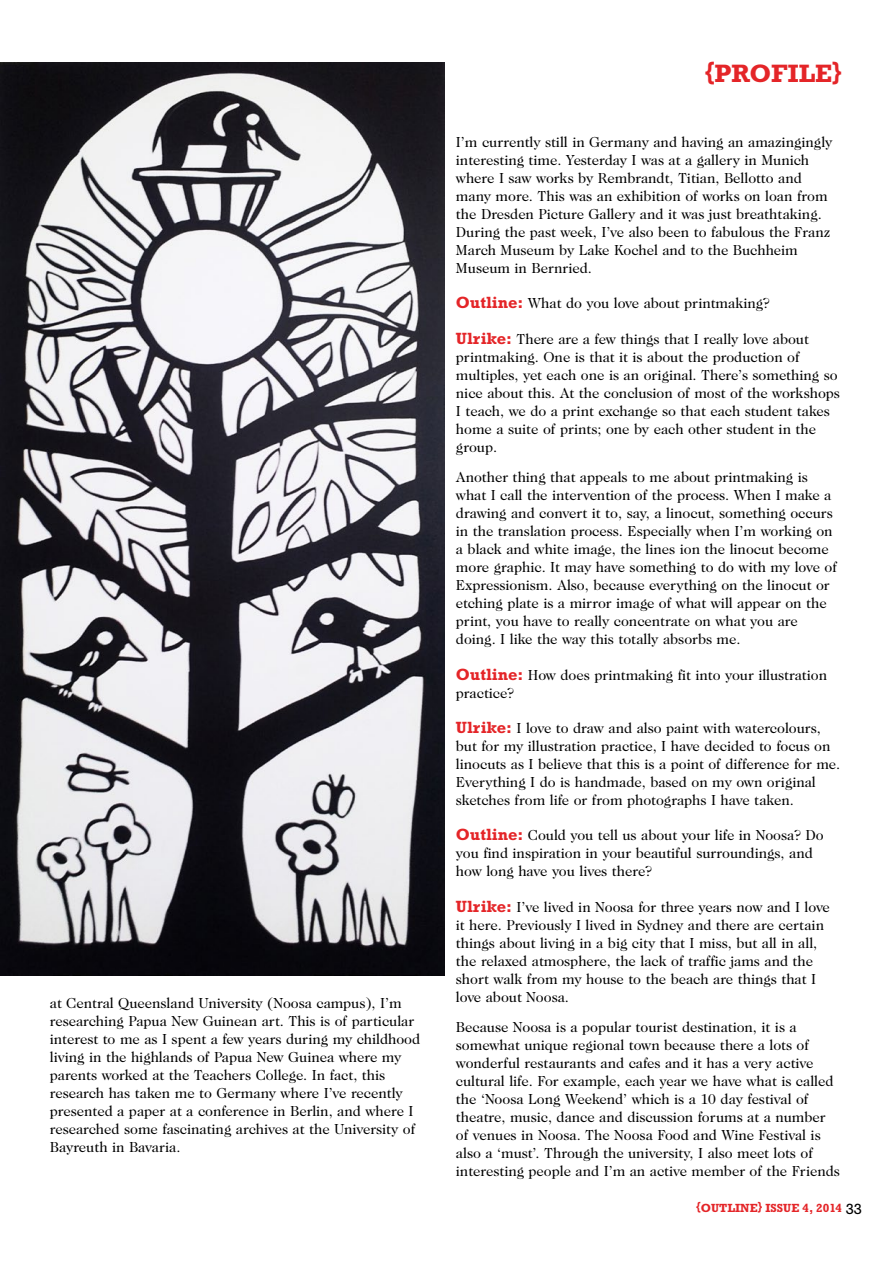
<style>
.page{position:relative;width:893px;height:1263px;background:#fff}
.page>*{position:absolute;margin:0;border:0;box-sizing:border-box;transform-origin:0 0}
.t1{font:700 25.5px "Rockwell";color:#e42528}
.t2{font:15px/18px "Caslon";color:#000}
.t3{font:15px "Rockwell";color:#000}
.t4{font:700 12px "Rockwell";color:#e42528}
.s1{font-family:"Rockwell";font-weight:700;font-size:16.5px;color:#e42528}
</style>
<div class="page">
<img style="left:0;top:62px;width:444px;height:913px">
<p class="t2" style="left:50px;top:994px;width:372px">at Central Queensland University (Noosa campus), I’m researching Papua New Guinean art. This is of particular interest to me as I spent a few years during my childhood living in the highlands of Papua New Guinea where my parents worked at the Teachers College. In fact, this research has taken me to Germany where I’ve recently presented a paper at a conference in Berlin, and where I researched some fascinating archives at the University of Bayreuth in Bavaria.</p>
<h1 class="t1" style="left:705px;top:59px;width:139px">{PROFILE}</h1>
<p class="t2" style="left:456px;top:134px;width:378px">I’m currently still in Germany and having an amazingingly interesting time. Yesterday I was at a gallery in Munich where I saw works by Rembrandt, Titian, Bellotto and many more. This was an exhibition of works on loan from the Dresden Picture Gallery and it was just breathtaking.<br>During the past week, I’ve also been to fabulous the Franz March Museum by Lake Kochel and to the Buchheim Museum in Bernried.</p>
<p class="t2" style="left:456px;top:295px;width:315px"><span class="s1">Outline:</span> What do you love about printmaking?</p>
<p class="t2" style="left:456px;top:330px;width:386px"><span class="s1">Ulrike:</span> There are a few things that I really love about printmaking. One is that it is about the production of multiples, yet each one is an original. There’s something so nice about this. At the conclusion of most of the workshops I teach, we do a print exchange so that each student takes home a suite of prints; one by each other student in the group.</p>
<p class="t2" style="left:456px;top:469px;width:383px">Another thing that appeals to me about printmaking is what I call the intervention of the process. When I make a drawing and convert it to, say, a linocut, something occurs in the translation process. Especially when I’m working on a black and white image, the lines ion the linocut become more graphic. It may have something to do with my love of Expressionism. Also, because everything on the linocut or etching plate is a mirror image of what will appear on the print, you have to really concentrate on what you are doing. I like the way this totally absorbs me.</p>
<p class="t2" style="left:456px;top:666px;width:373px"><span class="s1">Outline:</span> How does printmaking fit into your illustration practice?</p>
<p class="t2" style="left:456px;top:719px;width:386px"><span class="s1">Ulrike:</span> I love to draw and also paint with watercolours, but for my illustration practice, I have decided to focus on linocuts as I believe that this is a point of difference for me.<br>Everything I do is handmade, based on my own original sketches from life or from photographs I have taken.</p>
<p class="t2" style="left:456px;top:827px;width:369px"><span class="s1">Outline:</span> Could you tell us about your life in Noosa? Do you find inspiration in your beautiful surroundings, and how long have you lives there?</p>
<p class="t2" style="left:456px;top:898px;width:376px"><span class="s1">Ulrike:</span> I’ve lived in Noosa for three years now and I love it here. Previously I lived in Sydney and there are certain things about living in a big city that I miss, but all in all, the relaxed atmosphere, the lack of traffic jams and the short walk from my house to the beach are things that I love about Noosa.</p>
<p class="t2" style="left:456px;top:1019px;width:385px">Because Noosa is a popular tourist destination, it is a somewhat unique regional town because there a lots of wonderful restaurants and cafes and it has a very active cultural life. For example, each year we have what is called the ‘Noosa Long Weekend’ which is a 10 day festival of theatre, music, dance and discussion forums at a number of venues in Noosa. The Noosa Food and Wine Festival is also a ‘must’. Through the university, I also meet lots of interesting people and I’m an active member of the Friends</p>
<p class="t4" style="left:696px;top:1201px;width:147px">{OUTLINE} ISSUE 4, 2014</p>
<p class="t3" style="left:846px;top:1200px;width:18px">33</p>
</div>
